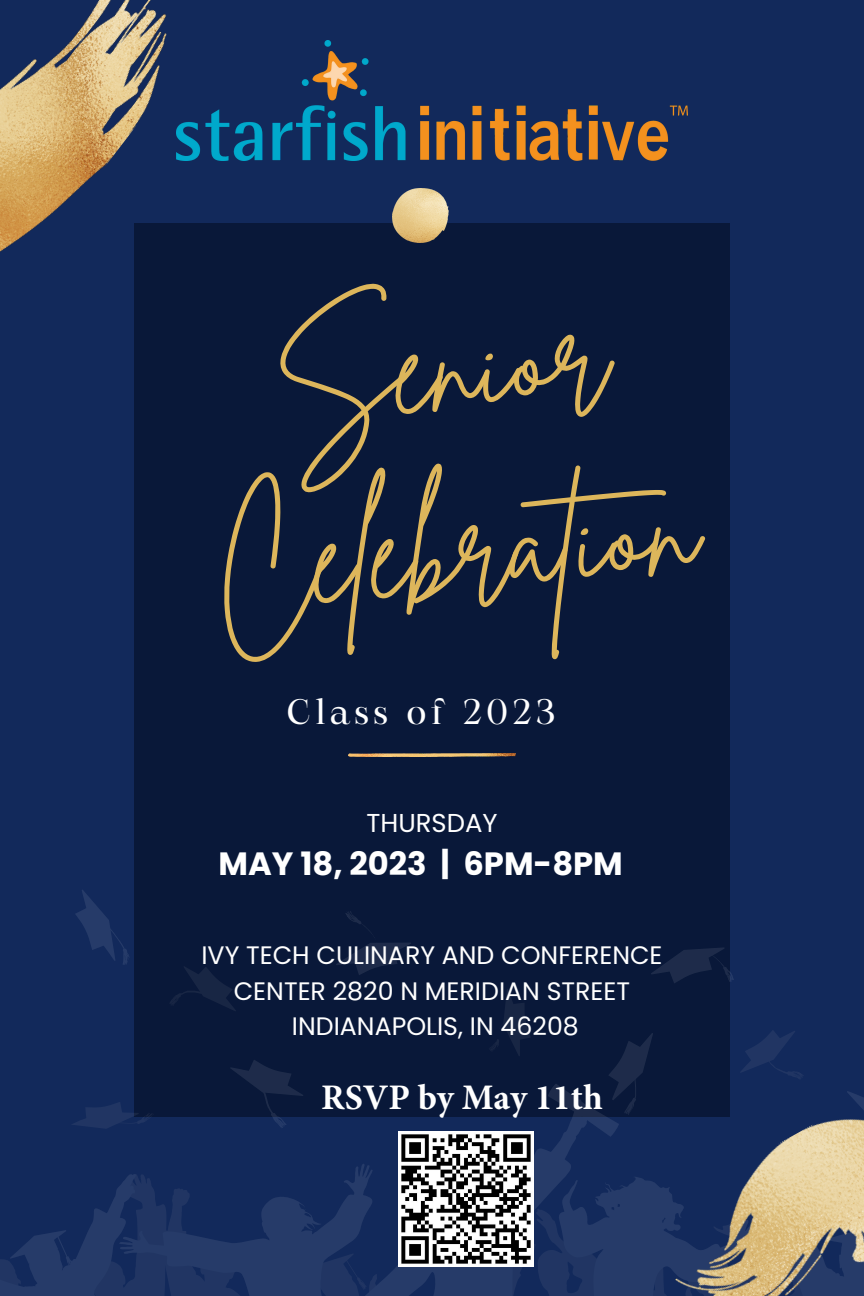
<style>
.page{position:relative;width:864px;height:1296px;background:#12295b}
.page>*{position:absolute;margin:0;border:0;box-sizing:border-box;transform-origin:0 0}
.t1{font:130.2px/181.8px "Brittany Signature";color:#ddb65b;text-align:center}
.t2{font:700 36px "Minion Pro";color:#fff}
.t3{font:34px "Maharlika";letter-spacing:.13em;color:#fff}
.t4{font:700 32.2px "Poppins";color:#fff}
.t5{font:25.85px "Poppins";color:#fff}
.t6{font:25.25px/35.2px "Poppins";color:#fff;text-align:center}
</style>
<div class="page">
<img style="left:0;top:0;width:177px;height:252px">
<div style="left:134px;top:223px;width:596px;height:894px;background:#091839"></div>
<svg style="left:170px;top:967px;width:66px;height:44px"></svg>
<svg style="left:72px;top:1102px;width:80px;height:27px"></svg>
<svg style="left:491px;top:989px;width:39px;height:67px"></svg>
<svg style="left:741px;top:1030px;width:62px;height:47px"></svg>
<svg style="left:231px;top:1060px;width:72px;height:68px"></svg>
<svg style="left:76px;top:890px;width:53px;height:75px"></svg>
<svg style="left:336px;top:911px;width:75px;height:64px"></svg>
<svg style="left:651px;top:947px;width:83px;height:36px"></svg>
<svg style="left:592px;top:1184px;width:27px;height:112px"></svg>
<svg style="left:548px;top:1033px;width:105px;height:104px"></svg>
<svg style="left:431px;top:1099px;width:161px;height:197px"></svg>
<svg style="left:0;top:1164px;width:431px;height:132px"></svg>
<img style="left:393px;top:188px;width:56px;height:55px">
<img style="left:619px;top:1077px;width:245px;height:219px">
<img style="left:348px;top:753px;width:168px;height:3px">
<img style="left:177px;top:41px;width:510px;height:120px">
<img style="left:398px;top:1131px;width:136px;height:136px">
<h1 class="t1" style="left:191px;top:299px;width:485px;rotate:-5deg">Senior<br>Celebration</h1>
<h3 class="t3" style="left:287px;top:698px;width:270px">Class of 2023</h3>
<p class="t5" style="left:366px;top:805px;width:133px">THURSDAY</p>
<p class="t4" style="left:219px;top:841px;width:406px">MAY 18, 2023 | 6PM-8PM</p>
<p class="t6" style="left:201px;top:938px;width:463px">IVY TECH CULINARY AND CONFERENCE<br>CENTER 2820 N MERIDIAN STREET<br>INDIANAPOLIS, IN 46208</p>
<h2 class="t2" style="left:321px;top:1073px;width:283px">RSVP by May 11th</h2>
</div>
